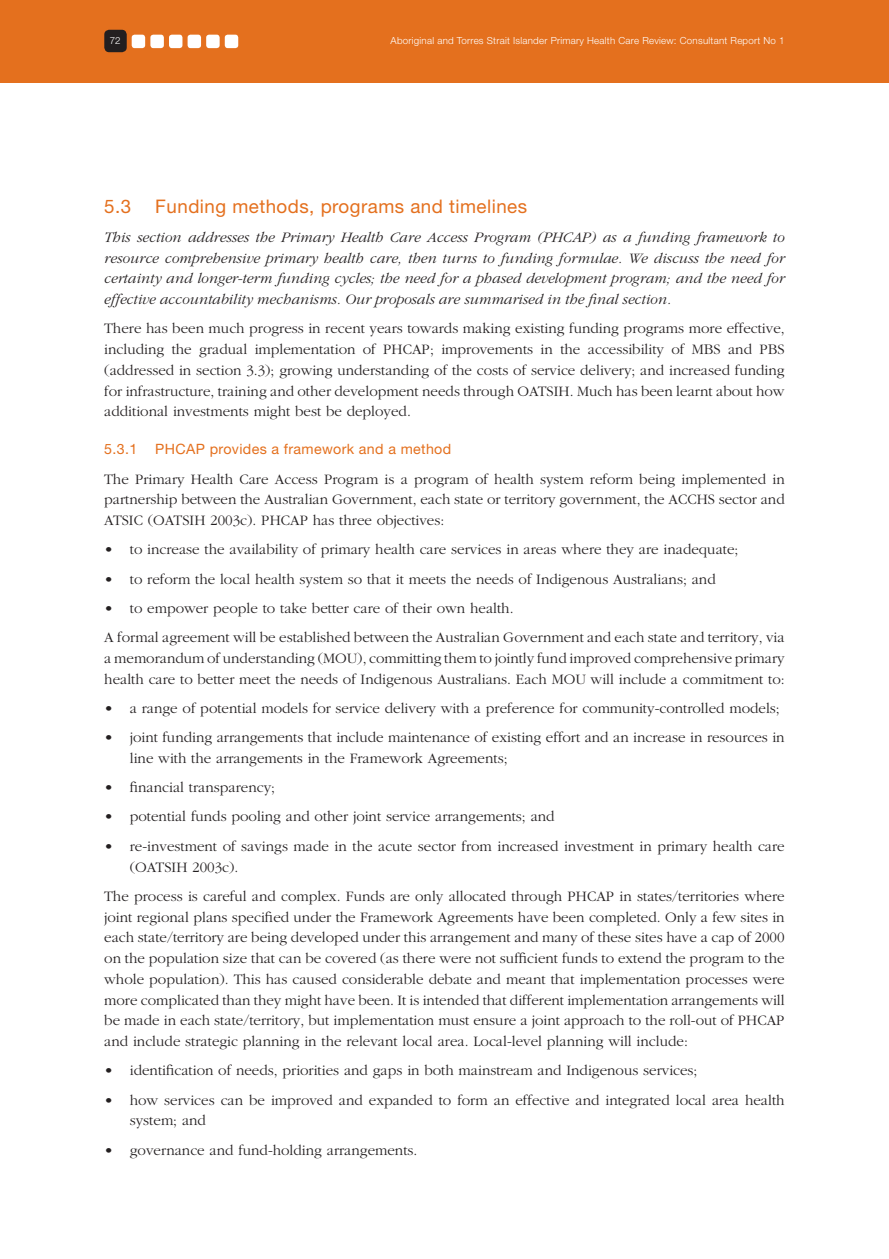
<style>
.page{position:relative;width:889px;height:1259px;background:#fff}
.page>*{position:absolute;margin:0;border:0;box-sizing:border-box;transform-origin:0 0}
.t1{font:18.75px "Helvetica Neue";letter-spacing:.025em;color:#e4701e}
.t2{font:300 15px/20.7px "Garamond";color:#231f20}
.t3{font:italic 300 15px/20.7px "Garamond";color:#231f20;text-align:justify}
.t4{font:14.25px "Helvetica Neue";letter-spacing:.025em;color:#e4701e}
.t5{font:300 9.75px "Helvetica Neue";letter-spacing:.025em;color:#fff}
</style>
<div class="page">
<div style="left:0;top:0;width:889px;height:83px;background:#e4701e"></div>
<svg style="left:188px;top:35px;width:50px;height:13px"></svg>
<svg style="left:104px;top:30px;width:78px;height:22px"></svg>
<p class="t5" style="left:110px;top:35px;width:12px">72</p>
<p class="t5" style="left:391px;top:34px;width:396px">Aboriginal and Torres Strait Islander Primary Health Care Review: Consultant Report No 1</p>
<p class="t1" style="left:104px;top:195px;width:28px">5.3</p>
<p class="t1" style="left:155px;top:195px;width:373px">Funding methods, programs and timelines</p>
<p class="t3" style="left:104px;top:227px;width:682px">This section addresses the Primary Health Care Access Program (PHCAP) as a funding framework to resource comprehensive primary health care, then turns to funding formulae. We discuss the need for certainty and longer-term funding cycles; the need for a phased development program; and the need for effective accountability mechanisms. Our proposals are summarised in the final section.</p>
<p class="t2" style="left:104px;top:319px;width:682px;text-align:justify">There has been much progress in recent years towards making existing funding programs more effective, including the gradual implementation of PHCAP; improvements in the accessibility of MBS and PBS (addressed in section 3.3); growing understanding of the costs of service delivery; and increased funding for infrastructure, training and other development needs through OATSIH. Much has been learnt about how additional investments might best be deployed.</p>
<p class="t4" style="left:104px;top:441px;width:35px">5.3.1</p>
<p class="t4" style="left:155px;top:441px;width:297px">PHCAP provides a framework and a method</p>
<p class="t2" style="left:104px;top:469px;width:682px;text-align:justify">The Primary Health Care Access Program is a program of health system reform being implemented in partnership between the Australian Government, each state or territory government, the ACCHS sector and ATSIC (OATSIH 2003c). PHCAP has three objectives:</p>
<p class="t2" style="left:104px;top:539px;width:636px">• to increase the availability of primary health care services in areas where they are inadequate;</p>
<p class="t2" style="left:104px;top:569px;width:613px">• to reform the local health system so that it meets the needs of Indigenous Australians; and</p>
<p class="t2" style="left:104px;top:594px;width:682px;line-height:29.2px">• to empower people to take better care of their own health.<br>A formal agreement will be established between the Australian Government and each state and territory, via</p>
<p class="t2" style="left:104px;top:648px;width:682px">a memorandum of understanding (MOU), committing them to jointly fund improved comprehensive primary health care to better meet the needs of Indigenous Australians. Each MOU will include a commitment to:</p>
<p class="t2" style="left:104px;top:698px;width:677px">• a range of potential models for service delivery with a preference for community-controlled models;</p>
<p class="t2" style="left:130px;top:727px;width:656px;text-indent:-26px">• joint funding arrangements that include maintenance of existing effort and an increase in resources in line with the arrangements in the Framework Agreements;</p>
<p class="t2" style="left:104px;top:777px;width:172px">• financial transparency;</p>
<p class="t2" style="left:104px;top:807px;width:452px">• potential funds pooling and other joint service arrangements; and</p>
<p class="t2" style="left:130px;top:836px;width:656px;text-indent:-26px">• re-investment of savings made in the acute sector from increased investment in primary health care (OATSIH 2003c).</p>
<p class="t2" style="left:104px;top:886px;width:682px;text-align:justify">The process is careful and complex. Funds are only allocated through PHCAP in states/territories where joint regional plans specified under the Framework Agreements have been completed. Only a few sites in each state/territory are being developed under this arrangement and many of these sites have a cap of 2000 on the population size that can be covered (as there were not sufficient funds to extend the program to the whole population). This has caused considerable debate and meant that implementation processes were more complicated than they might have been. It is intended that different implementation arrangements will be made in each state/territory, but implementation must ensure a joint approach to the roll-out of PHCAP and include strategic planning in the relevant local area. Local-level planning will include:</p>
<p class="t2" style="left:104px;top:1060px;width:595px">• identification of needs, priorities and gaps in both mainstream and Indigenous services;</p>
<p class="t2" style="left:130px;top:1090px;width:656px;text-indent:-26px">• how services can be improved and expanded to form an effective and integrated local area health system; and</p>
<p class="t2" style="left:104px;top:1140px;width:315px">• governance and fund-holding arrangements.</p>
</div>
